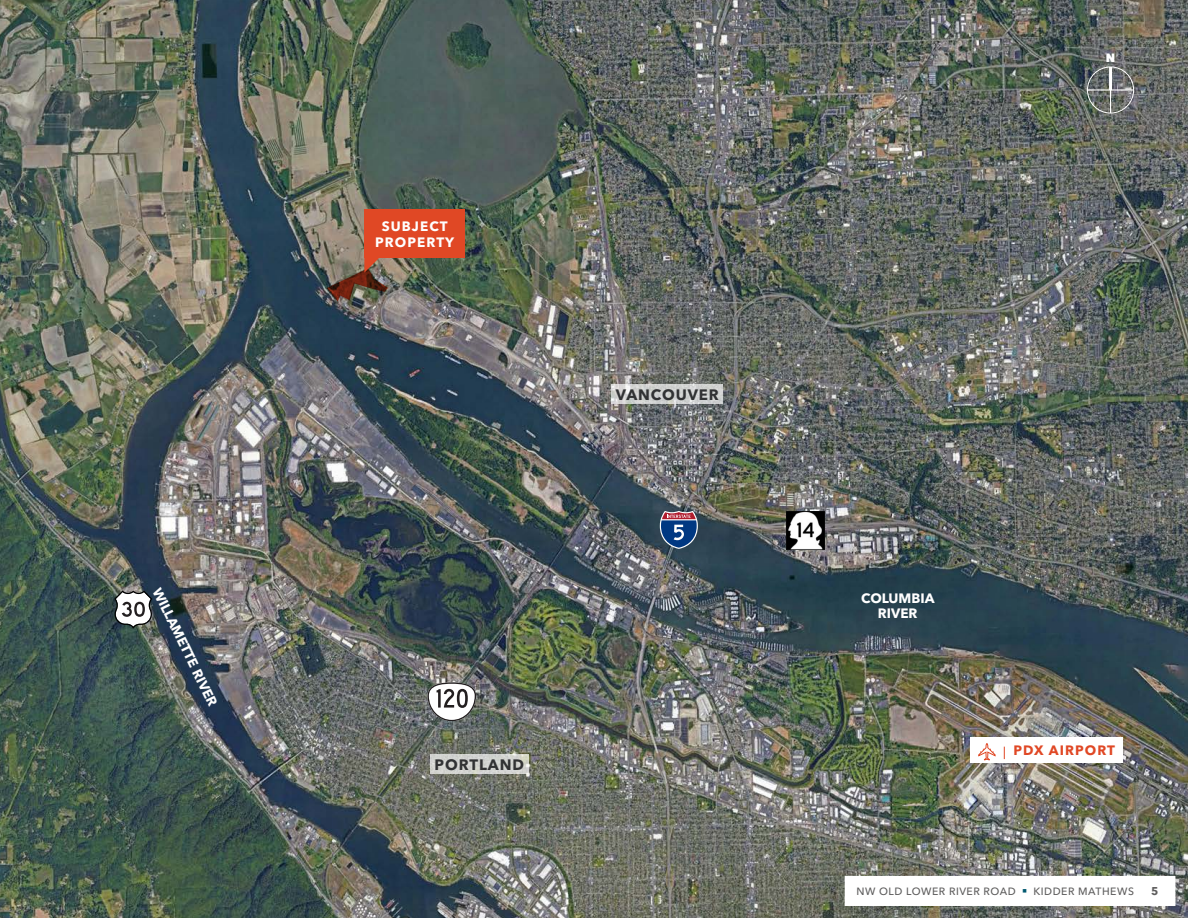
<style>
.page{position:relative;width:1188px;height:918px;background:#fff}
.page>*{position:absolute;margin:0;border:0;box-sizing:border-box;transform-origin:0 0}
.Neighborhood___City_-_Aerials{font:700 15px "Avenir Next LT Pro";letter-spacing:.06em;color:#313234}
.Water_-_Aerials{font:700 13.5px/15px "Avenir Next LT Pro";color:#fff;text-align:center}
.Subject_Property_Callout{font:700 13.5px/16.5px "Avenir Next LT Pro";letter-spacing:.08em;color:#fff;text-align:center}
.Airport_Drive_Callout{font:700 13.5px "Avenir Next LT Pro";letter-spacing:.08em;color:#e04825}
.t1{font:800 12px "Avenir Next LT Pro";color:#fff}
.t2{font:700 11.25px "Avenir Next LT Pro";color:#5e5d5d}
.t3{font:500 10.5px "Avenir Next LT Pro";letter-spacing:.05em;color:#5e5d5d}
.s1{color:#00586f}
</style>
<div class="page">
<img style="left:0;top:0;width:1188px;height:918px">
<div style="left:970px;top:738px;width:152px;height:25px;background:#fff"></div>
<svg style="left:1004px;top:747px;width:1px;height:12px"></svg>
<svg style="left:978px;top:743px;width:18px;height:18px"></svg>
<svg style="left:114px;top:591px;width:38px;height:38px"></svg>
<svg style="left:428px;top:683px;width:48px;height:38px"></svg>
<img style="left:786px;top:512px;width:39px;height:38px">
<svg style="left:660px;top:511px;width:38px;height:38px"></svg>
<svg style="left:611px;top:384px;width:112px;height:20px;background:#d2d3d2"></svg>
<div style="left:430px;top:754px;width:98px;height:20px;background:#d3d4d0"></div>
<div style="left:1087px;top:67px;width:47px;height:46px;border:1px solid #fff;border-radius:50%"></div>
<hr style="left:1109px;top:67px;width:3px;height:23px;background:#fff">
<hr style="left:1088px;top:89px;width:46px;height:2px;background:#fff">
<svg style="left:1110px;top:91px;width:1px;height:22px"></svg>
<img style="left:327px;top:258px;width:61px;height:43px">
<div style="left:364px;top:210px;width:101px;height:48px;background:#e04825"></div>
<svg style="left:845px;top:876px;width:330px;height:30px"></svg>
<p class="Water_-_Aerials" style="left:163px;top:585px;width:132px;rotate:64deg">WILLAMETTE RIVER</p>
<p class="Subject_Property_Callout" style="left:375px;top:217px;width:80px">SUBJECT<br>PROPERTY</p>
<p class="Neighborhood___City_-_Aerials" style="left:616px;top:385px;width:105px">VANCOUVER</p>
<p class="Neighborhood___City_-_Aerials" style="left:435px;top:755px;width:91px">PORTLAND</p>
<p class="t1" style="left:1106px;top:51px;width:11px">N</p>
<p class="Water_-_Aerials" style="left:861px;top:591px;width:75px">COLUMBIA<br>RIVER</p>
<p class="Airport_Drive_Callout" style="left:1013px;top:742px;width:103px">PDX AIRPORT</p>
<p class="t3" style="left:857px;top:885px;width:279px">NW OLD LOWER RIVER ROAD <span class="s1">■</span> KIDDER MATHEWS</p>
<p class="t2" style="left:1151px;top:884px;width:9px">5</p>
</div>
